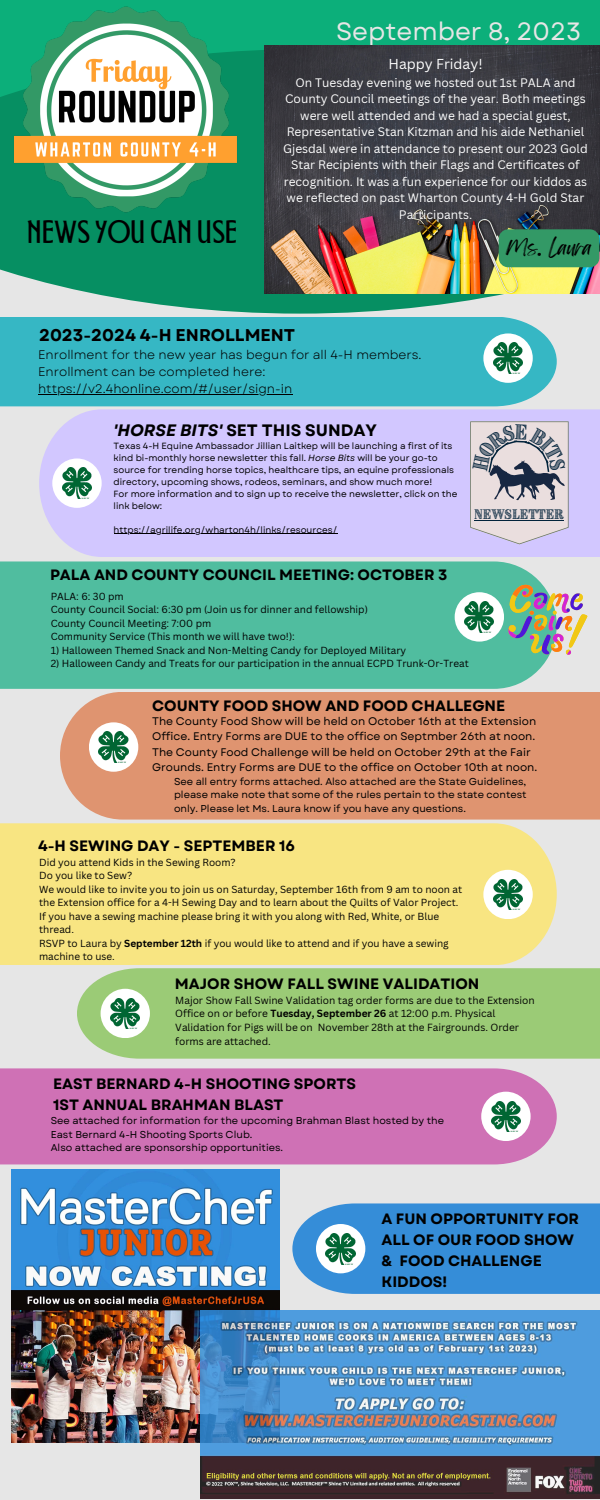
<style>
.page{position:relative;width:600px;height:1500px;background:#e6e6e6}
.page>*{position:absolute;margin:0;border:0;box-sizing:border-box;transform-origin:0 0}
.t1{font:26.1px "Montagna LTD";color:#000}
.t2{font:25px "Garet";color:#e6e6e6}
.t3{font:18px "Feeling Passionate";color:#000}
.t4{font:700 17px "Garet";color:#000}
.t5{font:700 16.5px "Garet";color:#000}
.t6{font:700 15px/21px "Garet";color:#000}
.t7{font:14px "Canva Sans";color:#fff}
.t8{font:12.4px/17.2px "Garet";color:#000}
.t9{font:12px/16.5px "Canva Sans";color:#fff;text-align:center}
.t10{font:11.8px "Brim Narrow Combined 1";color:#02233b}
.t11{font:11px/15px "Garet";color:#000}
.t12{font:10.1px/13.7px "Canva Sans";color:#000}
.t13{font:10px/13.5px "Canva Sans";color:#000}
.t14{font:10px/13.5px "Garet";color:#000}
.t15{font:9px/12px "Garet";color:#000}
.s1{font-style:italic}
.s2{font-weight:700}
</style>
<div class="page">
<div style="left:0;top:317px;width:557px;height:89px;background:#36b7c4"></div>
<div style="left:0;top:561px;width:550px;height:128px;background:#50bd9f"></div>
<svg style="left:0;top:253px;width:600px;height:61px;fill:#068f62"></svg>
<div style="left:269px;top:0;width:331px;height:46px;background:#0caf7a"></div>
<img style="left:0;top:0;width:269px;height:253px">
<div style="left:483px;top:333px;width:50px;height:50px;background:#fff;border-radius:50%"></div>
<img style="left:493px;top:343px;width:30px;height:31px">
<div style="left:60px;top:692px;width:540px;height:128px;background:#df9470"></div>
<div style="left:89px;top:722px;width:49px;height:50px;background:#fff;border-radius:50%"></div>
<img style="left:99px;top:732px;width:29px;height:31px">
<div style="left:455px;top:592px;width:49px;height:50px;background:#fff;border-radius:50%"></div>
<img style="left:465px;top:602px;width:29px;height:30px">
<div style="left:39px;top:409px;width:561px;height:148px;background:#d2c7ff"></div>
<div style="left:52px;top:458px;width:50px;height:50px;background:#fff;border-radius:50%"></div>
<img style="left:62px;top:468px;width:30px;height:31px">
<div style="left:0;top:823px;width:557px;height:142px;background:#f8e582"></div>
<div style="left:483px;top:870px;width:50px;height:49px;background:#fff;border-radius:50%"></div>
<img style="left:493px;top:879px;width:30px;height:31px">
<hr style="left:38px;top:394px;width:254px;height:1px;background:#000">
<hr style="left:114px;top:533px;width:223px;height:1px;background:#000">
<div style="left:77px;top:968px;width:523px;height:91px;background:#9bcb76"></div>
<div style="left:101px;top:989px;width:49px;height:49px;background:#fff;border-radius:50%"></div>
<img style="left:111px;top:998px;width:29px;height:31px">
<div style="left:0;top:1068px;width:557px;height:96px;background:#cf71b5"></div>
<div style="left:481px;top:1092px;width:50px;height:49px;background:#fff;border-radius:50%"></div>
<img style="left:491px;top:1101px;width:29px;height:31px">
<img style="left:265px;top:46px;width:335px;height:247px">
<img style="left:12px;top:1170px;width:267px;height:273px">
<img style="left:201px;top:1311px;width:399px;height:188px">
<div style="left:292px;top:1203px;width:308px;height:91px;background:#358dd8"></div>
<div style="left:316px;top:1224px;width:49px;height:49px;background:#fff;border-radius:50%"></div>
<img style="left:326px;top:1233px;width:29px;height:31px">
<svg style="left:508px;top:585px;width:80px;height:70px"></svg>
<div style="left:499px;top:229px;width:100px;height:38px;background:#396;border-radius:9px"></div>
<svg style="left:470px;top:421px;width:99px;height:123px"></svg>
<p class="t1" style="left:27px;top:220px;width:212px">NEWS YOU CAN USE</p>
<p class="t2" style="left:336px;top:13px;width:247px">September 8, 2023</p>
<p class="t7" style="left:388px;top:54px;width:96px">Happy Friday!</p>
<p class="t9" style="left:283px;top:74px;width:306px">On Tuesday evening we hosted out 1st PALA and County Council meetings of the year. Both meetings were well attended and we had a special guest, Representative Stan Kitzman and his aide Nethaniel Gjesdal were in attendance to present our 2023 Gold Star Recipients with their Flags and Certificates of recognition. It was a fun experience for our kiddos as we reflected on past Wharton County 4-H Gold Star Participants.</p>
<p class="t3" style="left:506px;top:233px;width:88px">Ms. Laura</p>
<p class="t4" style="left:39px;top:323px;width:258px">2023-2024 4-H ENROLLMENT</p>
<p class="t8" style="left:38px;top:346px;width:385px">Enrollment for the new year has begun for all 4-H members.<br>Enrollment can be completed here: https://v2.4honline.com/#/user/sign-in</p>
<p class="t5" style="left:114px;top:419px;width:265px"><span class="s1">'HORSE BITS'</span> SET THIS SUNDAY</p>
<p class="t15" style="left:114px;top:440px;width:342px">Texas 4-H Equine Ambassador Jillian Laitkep will be launching a first of its kind bi-monthly horse newsletter this fall. <span class="s1">Horse Bits</span> will be your go-to source for trending horse topics, healthcare tips, an equine professionals directory, upcoming shows, rodeos, seminars, and show much more!</p>
<p class="t15" style="left:114px;top:488px;width:345px">For more information and to sign up to receive the newsletter, click on the link below:</p>
<p class="t15" style="left:114px;top:524px;width:225px">https://agrilife.org/wharton4h/links/resources/</p>
<p class="t6" style="left:50px;top:565px;width:399px">PALA AND COUNTY COUNCIL MEETING: OCTOBER 3</p>
<p class="t10" style="left:474px;top:506px;width:91px">NEWSLETTER</p>
<p class="t13" style="left:51px;top:589px;width:75px">PALA: 6: 30 pm</p>
<p class="t13" style="left:51px;top:602px;width:319px">County Council Social: 6:30 pm (Join us for dinner and fellowship)</p>
<p class="t13" style="left:51px;top:616px;width:162px">County Council Meeting: 7:00 pm</p>
<p class="t13" style="left:51px;top:629px;width:246px">Community Service (This month we will have two!):</p>
<p class="t13" style="left:51px;top:643px;width:357px">1) Halloween Themed Snack and Non-Melting Candy for Deployed Military</p>
<p class="t13" style="left:51px;top:656px;width:420px">2) Halloween Candy and Treats for our participation in the annual ECPD Trunk-Or-Treat</p>
<p class="t6" style="left:152px;top:695px;width:355px">COUNTY FOOD SHOW AND FOOD CHALLEGNE</p>
<p class="t11" style="left:152px;top:714px;width:386px">The County Food Show will be held on October 16th at the Extension<br>Office. Entry Forms are DUE to the office on Septmber 26th at noon.</p>
<p class="t11" style="left:152px;top:745px;width:387px">The County Food Challenge will be held on October 29th at the Fair<br>Grounds. Entry Forms are DUE to the office on October 10th at noon.</p>
<p class="t14" style="left:174px;top:774px;width:354px;text-align:justify">See all entry forms attached. Also attached are the State Guidelines, please make note that some of the rules pertain to the state contest only. Please let Ms. Laura know if you have any questions.</p>
<p class="t6" style="left:38px;top:835px;width:259px">4-H SEWING DAY - SEPTEMBER 16</p>
<p class="t13" style="left:39px;top:855px;width:198px">Did you attend Kids in the Sewing Room?</p>
<p class="t13" style="left:39px;top:869px;width:95px">Do you like to Sew?</p>
<p class="t13" style="left:39px;top:882px;width:425px">We would like to invite you to join us on Saturday, September 16th from 9 am to noon at the Extension office for a 4-H Sewing Day and to learn about the Quilts of Valor Project.</p>
<p class="t13" style="left:39px;top:909px;width:402px">If you have a sewing machine please bring it with you along with Red, White, or Blue thread.</p>
<p class="t13" style="left:39px;top:936px;width:411px">RSVP to Laura by <span class="s2">September 12th</span> if you would like to attend and if you have a sewing machine to use.</p>
<p class="t6" style="left:175px;top:973px;width:306px">MAJOR SHOW FALL SWINE VALIDATION</p>
<p class="t12" style="left:175px;top:993px;width:361px">Major Show Fall Swine Validation tag order forms are due to the Extension Office on or before <span class="s2">Tuesday, September 26</span> at 12:00 p.m. Physical Validation for Pigs will be on November 28th at the Fairgrounds. Order forms are attached.</p>
<p class="t6" style="left:53px;top:1073px;width:305px">EAST BERNARD 4-H SHOOTING SPORTS</p>
<p class="t6" style="left:53px;top:1094px;width:232px">1ST ANNUAL BRAHMAN BLAST</p>
<p class="t14" style="left:51px;top:1114px;width:395px">See attached for information for the upcoming Brahman Blast hosted by the<br>East Bernard 4-H Shooting Sports Club.</p>
<p class="t14" style="left:51px;top:1141px;width:234px">Also attached are sponsorship opportunities.</p>
<p class="t6" style="left:381px;top:1208px;width:199px">A FUN OPPORTUNITY FOR<br>ALL OF OUR FOOD SHOW &amp; FOOD CHALLENGE<br>KIDDOS!</p>
</div>
